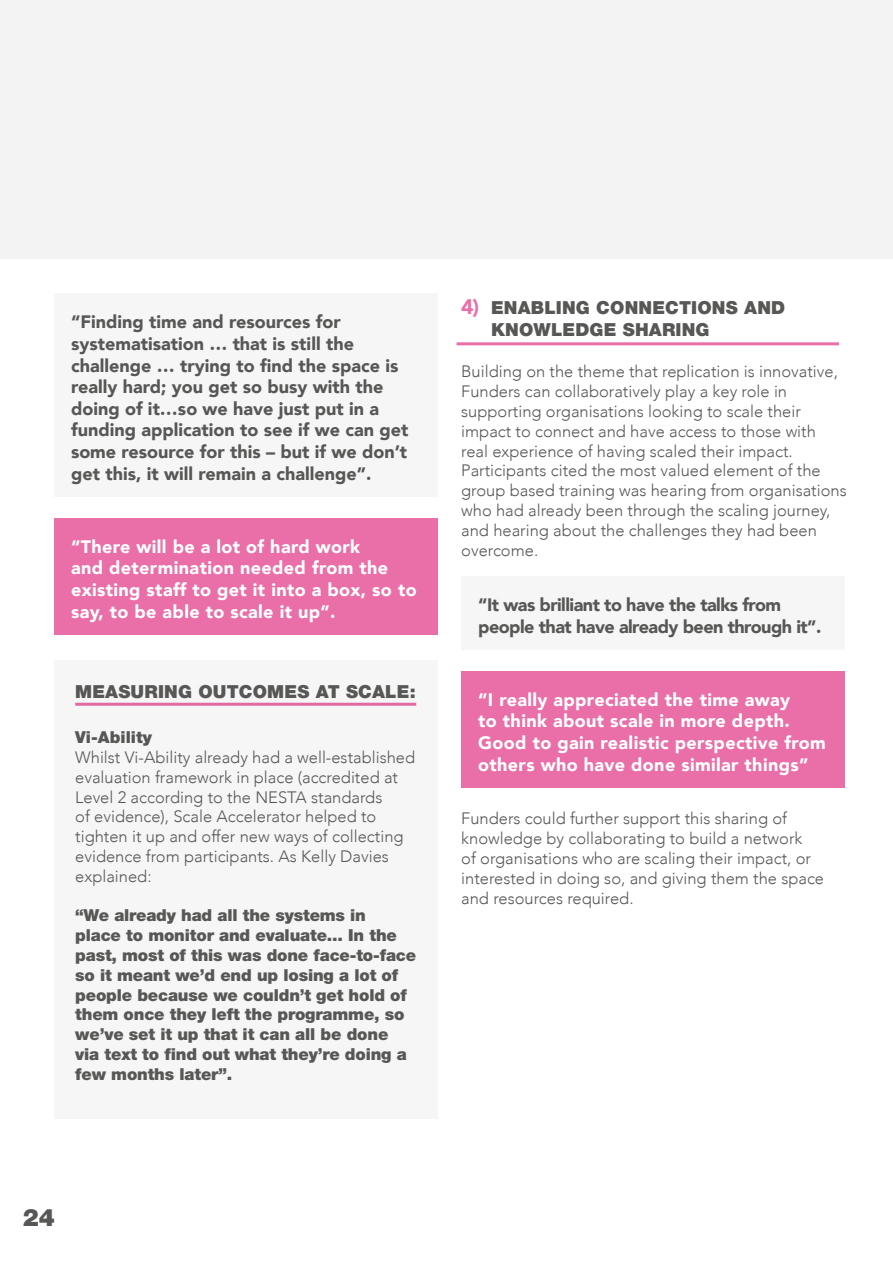
<style>
.page{position:relative;width:893px;height:1263px;background:#fff}
.page>*{position:absolute;margin:0;border:0;box-sizing:border-box;transform-origin:0 0}
.t1{font:900 24px "Helvetica Neue LT Std";color:#575756}
.t2{font:900 18px/21.6px "Avenir";color:#575756}
.t3{font:900 18px/21.6px "Avenir";letter-spacing:.02em;color:#fff}
.t4{font:900 18px/21.6px "Avenir";letter-spacing:-.03em;color:#575756}
.t5{font:900 18px/21.6px "Helvetica Neue LT Std";letter-spacing:.01em;color:#575756}
.t6{font:300 16.5px/19.8px "Avenir";color:#575756}
.t7{font:900 16.5px/19.8px "Helvetica Neue LT Std";letter-spacing:-.01em;color:#575756}
.s1{font-family:"Avenir";font-size:21px;color:#ea6ea7}
</style>
<div class="page">
<div style="left:54px;top:293px;width:383px;height:204px;background:#f6f6f6"></div>
<div style="left:54px;top:518px;width:383px;height:117px;background:#ea6ea7"></div>
<div style="left:54px;top:660px;width:383px;height:459px;background:#f6f6f6"></div>
<div style="left:461px;top:576px;width:384px;height:74px;background:#f6f6f6"></div>
<div style="left:461px;top:671px;width:384px;height:117px;background:#ea6ea7"></div>
<hr style="left:75px;top:703px;width:341px;height:3px;background:#ea6ea7">
<hr style="left:457px;top:342px;width:382px;height:3px;background:#ea6ea7">
<div style="left:0;top:0;width:893px;height:259px;background:#f3f3f3"></div>
<p class="t2" style="left:71px;top:311px;width:339px">“Finding time and resources for systematisation … that is still the challenge … trying to find the space is really hard; you get so busy with the doing of it…so we have just put in a funding application to see if we can get some resource for this – but if we don’t get this, it will remain a challenge”.</p>
<p class="t3" style="left:71px;top:535px;width:347px">“There will be a lot of hard work<br>and determination needed from the existing staff to get it into a box, so to say, to be able to scale it up”.</p>
<p class="t5" style="left:75px;top:681px;width:342px">MEASURING OUTCOMES AT SCALE:</p>
<p class="t7" style="left:75px;top:727px;width:78px">Vi-Ability</p>
<p class="t6" style="left:75px;top:747px;width:341px">Whilst Vi-Ability already had a well-established evaluation framework in place (accredited at Level 2 according to the NESTA standards<br>of evidence), Scale Accelerator helped to tighten it up and offer new ways of collecting evidence from participants. As Kelly Davies explained:</p>
<p class="t7" style="left:75px;top:906px;width:342px">“We already had all the systems in<br>place to monitor and evaluate... In the past, most of this was done face-to-face so it meant we’d end up losing a lot of people because we couldn’t get hold of them once they left the programme, so we’ve set it up that it can all be done via text to find out what they’re doing a few months later”.</p>
<p class="t5" style="left:491px;top:297px;width:296px;text-indent:-30px"><span class="s1">4)</span> ENABLING CONNECTIONS AND<br>KNOWLEDGE SHARING</p>
<p class="t6" style="left:461px;top:362px;width:387px">Building on the theme that replication is innovative, Funders can collaboratively play a key role in supporting organisations looking to scale their impact to connect and have access to those with real experience of having scaled their impact.<br>Participants cited the most valued element of the group based training was hearing from organisations who had already been through the scaling journey, and hearing about the challenges they had been overcome.</p>
<p class="t4" style="left:478px;top:593px;width:345px">“It was brilliant to have the talks from people that have already been through it”.</p>
<p class="t3" style="left:478px;top:688px;width:349px">“I really appreciated the time away<br>to think about scale in more depth.<br>Good to gain realistic perspective from others who have done similar things”</p>
<p class="t6" style="left:461px;top:809px;width:364px">Funders could further support this sharing of knowledge by collaborating to build a network<br>of organisations who are scaling their impact, or interested in doing so, and giving them the space and resources required.</p>
<h1 class="t1" style="left:23px;top:1203px;width:34px">24</h1>
</div>
